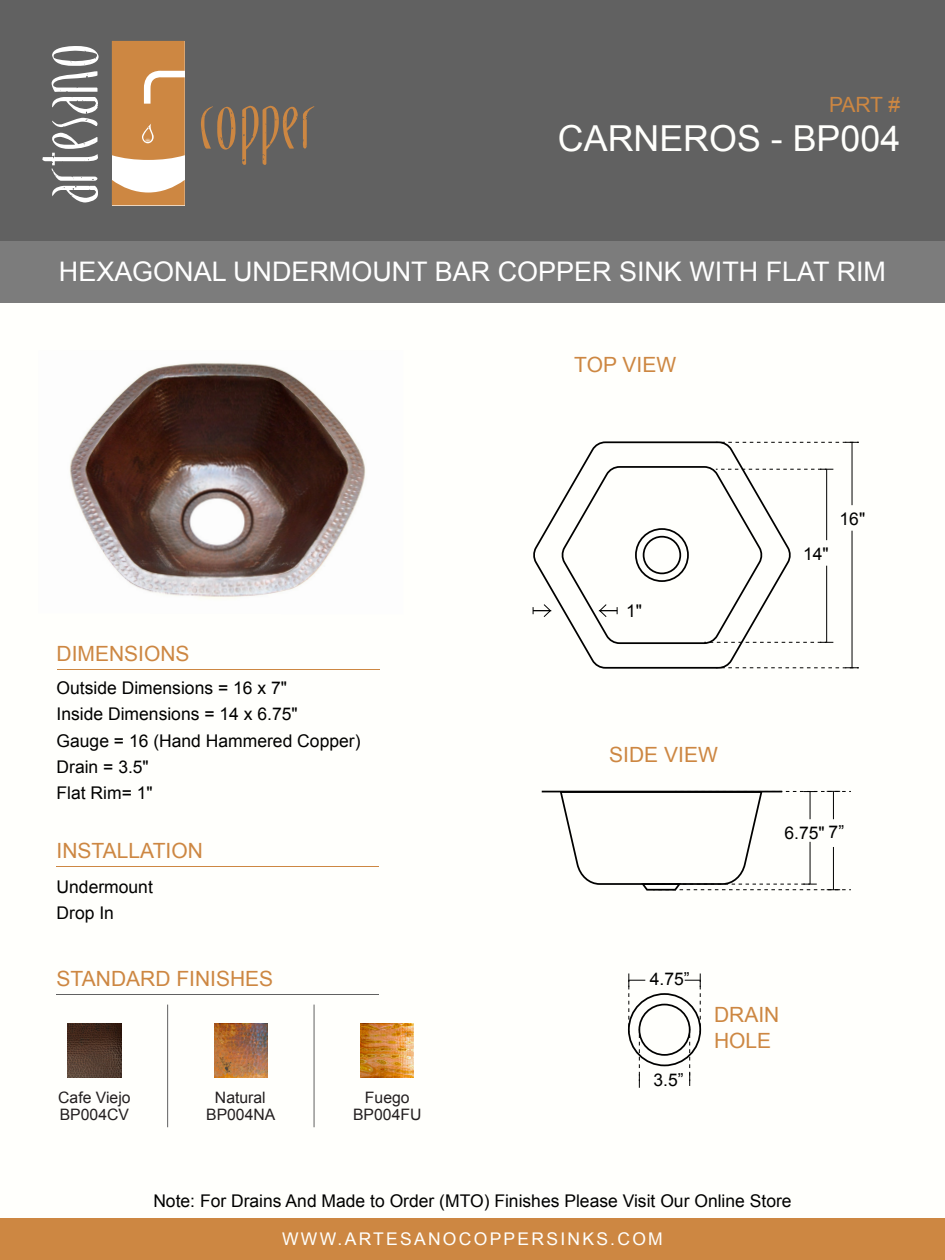
<style>
.page{position:relative;width:945px;height:1260px;background:#fff}
.page>*{position:absolute;margin:0;border:0;box-sizing:border-box;transform-origin:0 0}
.t1{font:35.88px "Arial";color:#fffffc}
.t2{font:26.95px "Arial";color:#fff}
.t3{font:21px/25.2px "Arial";color:#cd8742}
.t4{font:17.5px/26.2px "Arial";color:#000}
.t5{font:17.5px "Arial";letter-spacing:.13em;color:#fffffc}
.t6{font:15.75px/17.5px "Arial";color:#231f20;text-align:center}
</style>
<div class="page">
<div style="left:0;top:0;width:945px;height:246px;background:#616161"></div>
<div style="left:0;top:241px;width:945px;height:61px;background:#7c7c7c"></div>
<svg style="left:42px;top:133px;width:56px;height:70px"></svg>
<svg style="left:52px;top:46px;width:47px;height:81px"></svg>
<svg style="left:112px;top:41px;width:73px;height:164px;background:#d8a16c"></svg>
<svg style="left:201px;top:106px;width:35px;height:44px"></svg>
<svg style="left:242px;top:106px;width:72px;height:59px"></svg>
<div style="left:0;top:1218px;width:945px;height:42px;background:#cd8742"></div>
<hr style="left:57px;top:994px;width:322px;height:1px;background:#616161">
<img style="left:69px;top:363px;width:297px;height:235px">
<svg style="left:533px;top:441px;width:260px;height:228px"></svg>
<hr style="left:542px;top:791px;width:240px;height:1px;background:#000">
<svg style="left:716px;top:442px;width:143px;height:1px"></svg>
<hr style="left:852px;top:442px;width:1px;height:63px;background:#000">
<svg style="left:716px;top:667px;width:143px;height:1px"></svg>
<hr style="left:852px;top:531px;width:1px;height:137px;background:#000">
<div style="left:628px;top:993px;width:73px;height:73px;border:2px solid #000;border-radius:50%"></div>
<div style="left:638px;top:1004px;width:53px;height:52px;border:2px solid #000;border-radius:50%"></div>
<svg style="left:685px;top:974px;width:16px;height:112px"></svg>
<svg style="left:628px;top:974px;width:17px;height:114px"></svg>
<svg style="left:559px;top:790px;width:292px;height:101px"></svg>
<hr style="left:57px;top:669px;width:323px;height:1px;background:#cd8742">
<hr style="left:57px;top:866px;width:322px;height:1px;background:#cd8742">
<hr style="left:167px;top:1005px;width:1px;height:122px;background:#616161">
<hr style="left:314px;top:1005px;width:1px;height:122px;background:#616161">
<img style="left:68px;top:1024px;width:53px;height:53px">
<img style="left:361px;top:1024px;width:53px;height:53px">
<img style="left:214px;top:1024px;width:54px;height:53px">
<svg style="left:532px;top:603px;width:21px;height:15px"></svg>
<svg style="left:559px;top:465px;width:274px;height:180px"></svg>
<p class="t3" style="left:829px;top:92px;width:73px">PART #</p>
<h1 class="t1" style="left:558px;top:115px;width:344px">CARNEROS - BP004</h1>
<h2 class="t2" style="left:59px;top:254px;width:829px">HEXAGONAL UNDERMOUNT BAR COPPER SINK WITH FLAT RIM</h2>
<p class="t3" style="left:57px;top:641px;width:135px">DIMENSIONS</p>
<p class="t4" style="left:57px;top:675px;width:305px">Outside Dimensions = 16 x 7"<br>Inside Dimensions = 14 x 6.75"<br>Gauge = 16 (Hand Hammered Copper)<br>Drain = 3.5"<br>Flat Rim= 1"</p>
<p class="t3" style="left:57px;top:838px;width:148px">INSTALLATION</p>
<p class="t4" style="left:57px;top:874px;width:98px">Undermount<br>Drop In</p>
<p class="t3" style="left:57px;top:967px;width:218px">STANDARD FINISHES</p>
<p class="t6" style="left:58px;top:1089px;width:74px;text-align:left">Cafe Viejo<br>BP004CV</p>
<p class="t6" style="left:353px;top:1089px;width:70px">Fuego<br>BP004FU</p>
<p class="t6" style="left:206px;top:1089px;width:71px">Natural<br>BP004NA</p>
<p class="t3" style="left:574px;top:352px;width:103px">TOP VIEW</p>
<p class="t4" style="left:626px;top:598px;width:17px">1"</p>
<p class="t3" style="left:609px;top:742px;width:110px">SIDE VIEW</p>
<p class="t4" style="left:650px;top:966px;width:41px">4.75”</p>
<p class="t4" style="left:803px;top:541px;width:27px">14"</p>
<p class="t4" style="left:840px;top:506px;width:27px">16"</p>
<p class="t4" style="left:784px;top:820px;width:61px">6.75" 7”</p>
<p class="t4" style="left:654px;top:1067px;width:32px">3.5”</p>
<p class="t3" style="left:714px;top:1003px;width:67px">DRAIN<br>HOLE</p>
<p class="t4" style="left:153px;top:1188px;width:640px">Note: For Drains And Made to Order (MTO) Finishes Please Visit Our Online Store</p>
<p class="t5" style="left:282px;top:1228px;width:382px">WWW.ARTESANOCOPPERSINKS.COM</p>
</div>
